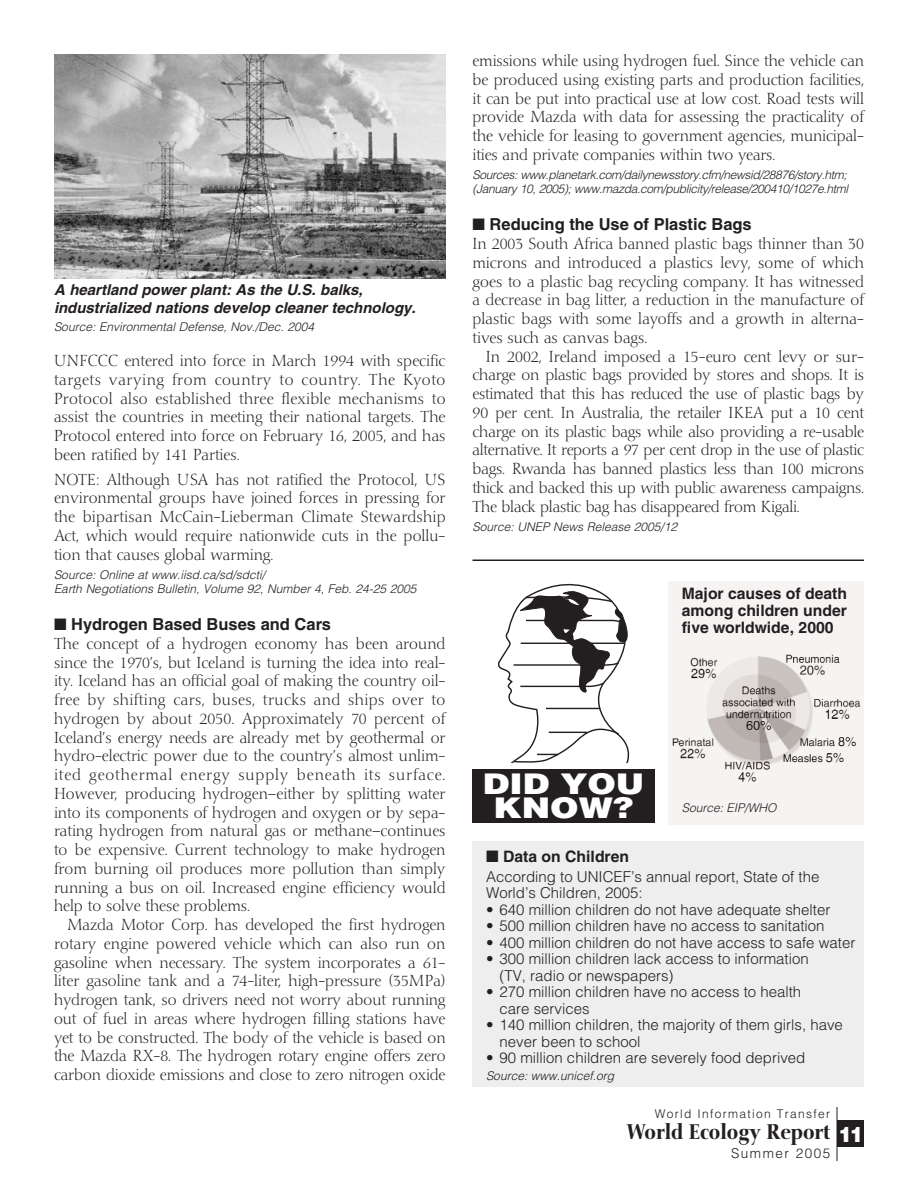
<style>
.page{position:relative;width:918px;height:1188px;background:#fff}
.page>*{position:absolute;margin:0;border:0;box-sizing:border-box;transform-origin:0 0}
.t1{font:900 28.5px/24px "Helvetica";color:#fff;text-align:center;scale:1.2 1}
.t2{font:500 21px "Nofret";color:#231f20;scale:.85 1}
.t3{font:900 21px "Helvetica";color:#fff}
.t4{font:700 16.5px "Helvetica";color:#231f20}
.t5{font:300 15.75px/18.8px "Nofret";color:#231f20;text-align:justify}
.t6{font:700 15.75px/17.2px "Helvetica";color:#231f20;text-align:justify}
.t7{font:300 15px/16.5px "Helvetica";color:#231f20}
.t8{font:italic 700 15px/18px "Helvetica";color:#231f20}
.t9{font:300 13.5px "Helvetica";letter-spacing:.11em;color:#231f20}
.t10{font:italic 300 12px/13.5px "Helvetica";color:#231f20}
.t11{font:italic 300 12px/13.5px "Helvetica";letter-spacing:-.03em;color:#231f20}
.t12{font:300 12px "Helvetica";letter-spacing:.11em;color:#231f20}
</style>
<div class="page">
<img style="left:54px;top:54px;width:392px;height:225px">
<div style="left:472px;top:841px;width:392px;height:246px;background:#eeeeef"></div>
<img style="left:668px;top:581px;width:196px;height:243px">
<svg style="left:498px;top:583px;width:132px;height:180px"></svg>
<div style="left:472px;top:769px;width:183px;height:54px;background:#231f20"></div>
<hr style="left:472px;top:560px;width:392px;height:1px;background:#231f20">
<div style="left:837px;top:1120px;width:27px;height:28px;background:#231f20"></div>
<hr style="left:837px;top:1107px;width:1px;height:54px;background:#231f20">
<p class="t8" style="left:54px;top:282px;width:363px">A heartland power plant: As the U.S. balks, industrialized nations develop cleaner technology.</p>
<p class="t10" style="left:54px;top:321px;width:262px">Source: Environmental Defense, Nov./Dec. 2004</p>
<p class="t5" style="left:54px;top:353px;width:393px">UNFCCC entered into force in March 1994 with specific targets varying from country to country. The Kyoto Protocol also established three flexible mechanisms to assist the countries in meeting their national targets. The Protocol entered into force on February 16, 2005, and has been ratified by 141 Parties.</p>
<p class="t5" style="left:54px;top:471px;width:393px">NOTE: Although USA has not ratified the Protocol, US environmental groups have joined forces in pressing for the bipartisan McCain-Lieberman Climate Stewardship Act, which would require nationwide cuts in the pollu&shy;tion that causes global warming.</p>
<p class="t10" style="left:54px;top:569px;width:364px">Source: Online at www.iisd.ca/sd/sdcti/<br>Earth Negotiations Bulletin, Volume 92, Number 4, Feb. 24-25 2005</p>
<p class="t4" style="left:54px;top:618px;width:279px">■ Hydrogen Based Buses and Cars</p>
<p class="t5" style="left:54px;top:636px;width:393px">The concept of a hydrogen economy has been around since the 1970’s, but Iceland is turning the idea into real&shy;ity. Iceland has an official goal of making the country oil&shy;free by shifting cars, buses, trucks and ships over to hydrogen by about 2050. Approximately 70 percent of Iceland’s energy needs are already met by geothermal or hydro-electric power due to the country’s almost unlim&shy;ited geothermal energy supply beneath its surface.<br>However, producing hydrogen—either by splitting water into its components of hydrogen and oxygen or by sepa&shy;rating hydrogen from natural gas or methane—continues to be expensive. Current technology to make hydrogen from burning oil produces more pollution than simply running a bus on oil. Increased engine efficiency would help to solve these problems.</p>
<p class="t5" style="left:54px;top:917px;width:393px;text-indent:13px">Mazda Motor Corp. has developed the first hydrogen rotary engine powered vehicle which can also run on gasoline when necessary. The system incorporates a 61- liter gasoline tank and a 74-liter, high-pressure (35MPa) hydrogen tank, so drivers need not worry about running out of fuel in areas where hydrogen filling stations have yet to be constructed. The body of the vehicle is based on the Mazda RX-8. The hydrogen rotary engine offers zero carbon dioxide emissions and close to zero nitrogen oxide</p>
<p class="t5" style="left:472px;top:53px;width:393px">emissions while using hydrogen fuel. Since the vehicle can be produced using existing parts and production facilities, it can be put into practical use at low cost. Road tests will provide Mazda with data for assessing the practicality of the vehicle for leasing to government agencies, municipal&shy;ities and private companies within two years.</p>
<p class="t11" style="left:472px;top:170px;width:377px">Sources: www.planetark.com/dailynewsstory.cfm/newsid/28876/story.htm; (January 10, 2005); www.mazda.com/publicity/release/200410/1027e.html</p>
<p class="t4" style="left:472px;top:219px;width:281px">■ Reducing the Use of Plastic Bags</p>
<p class="t5" style="left:472px;top:236px;width:393px">In 2003 South Africa banned plastic bags thinner than 30 microns and introduced a plastics levy, some of which goes to a plastic bag recycling company. It has witnessed a decrease in bag litter, a reduction in the manufacture of plastic bags with some layoffs and a growth in alterna&shy;tives such as canvas bags.</p>
<p class="t5" style="left:472px;top:348px;width:393px;text-indent:13px">In 2002, Ireland imposed a 15-euro cent levy or sur&shy;charge on plastic bags provided by stores and shops. It is estimated that this has reduced the use of plastic bags by 90 per cent. In Australia, the retailer IKEA put a 10 cent charge on its plastic bags while also providing a re-usable alternative. It reports a 97 per cent drop in the use of plastic bags. Rwanda has banned plastics less than 100 microns thick and backed this up with public awareness campaigns.<br>The black plastic bag has disappeared from Kigali.</p>
<p class="t10" style="left:472px;top:521px;width:206px">Source: UNEP News Release 2005/12</p>
<p class="t6" style="left:682px;top:586px;width:167px">Major causes of death among children under five worldwide, 2000</p>
<h1 class="t1" style="left:483px;top:774px;width:136px">DID YOU<br>KNOW?</h1>
<p class="t10" style="left:682px;top:802px;width:96px">Source: EIP/WHO</p>
<p class="t6" style="left:486px;top:850px;width:145px">■ Data on Children</p>
<p class="t7" style="left:486px;top:870px;width:335px">According to UNICEF’s annual report, State of the<br>World’s Children, 2005:</p>
<p class="t7" style="left:486px;top:903px;width:346px">• 640 million children do not have adequate shelter</p>
<p class="t7" style="left:486px;top:919px;width:340px">• 500 million children have no access to sanitation</p>
<p class="t7" style="left:486px;top:936px;width:371px">• 400 million children do not have access to safe water</p>
<p class="t7" style="left:500px;top:952px;width:311px;text-indent:-14px">• 300 million children lack access to information (TV, radio or newspapers)</p>
<p class="t7" style="left:500px;top:985px;width:303px;text-indent:-14px">• 270 million children have no access to health care services</p>
<p class="t7" style="left:500px;top:1018px;width:345px;text-indent:-14px">• 140 million children, the majority of them girls, have never been to school</p>
<p class="t7" style="left:486px;top:1051px;width:321px">• 90 million children are severely food deprived</p>
<p class="t10" style="left:486px;top:1070px;width:130px">Source: www.unicef.org</p>
<p class="t12" style="left:655px;top:1110px;width:177px">World Information Transfer</p>
<h2 class="t2" style="left:627px;top:1123px;width:241px">World Ecology Report</h2>
<p class="t9" style="left:731px;top:1149px;width:101px">Summer 2005</p>
<h2 class="t3" style="left:839px;top:1126px;width:27px">11</h2>
</div>
